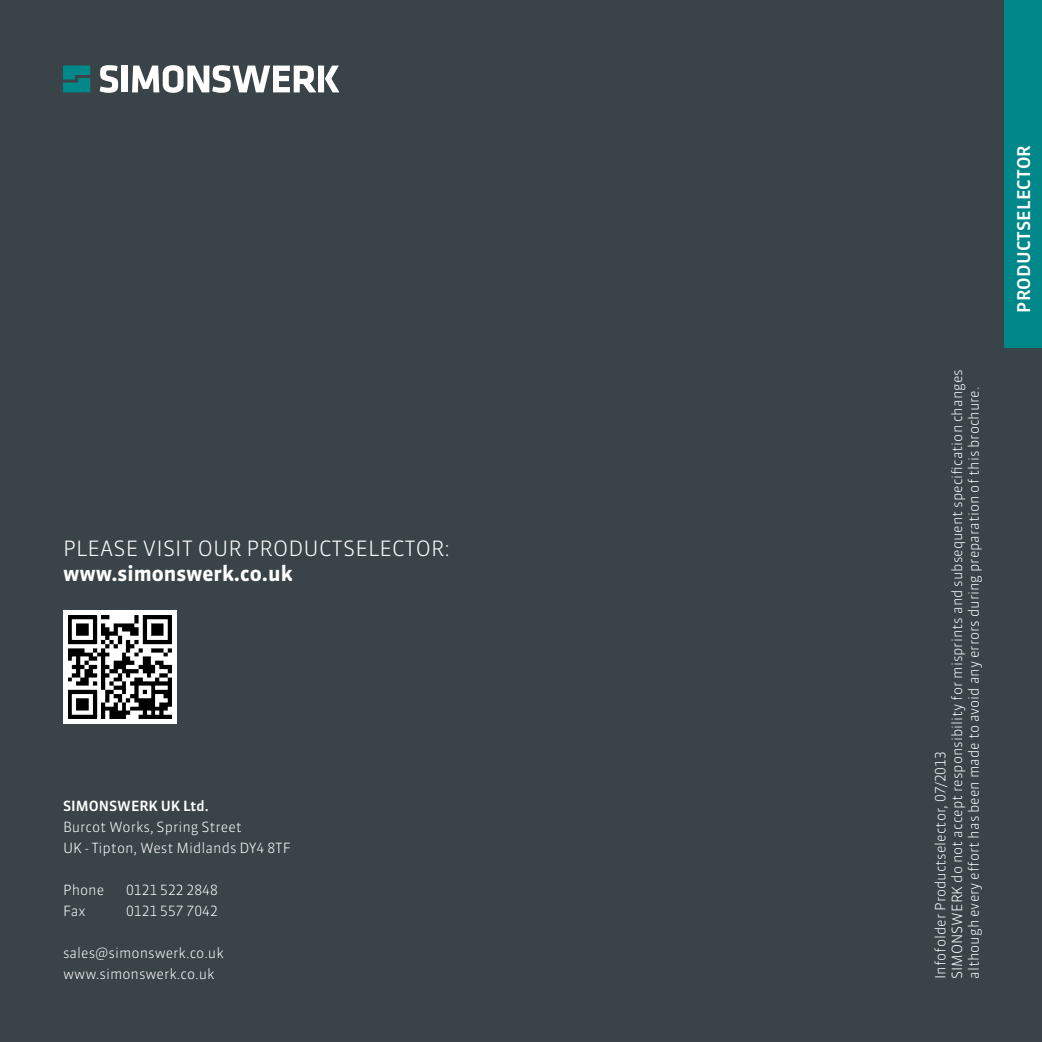
<style>
.page{position:relative;width:1042px;height:1042px;background:#3a4448}
.page>*{position:absolute;margin:0;border:0;box-sizing:border-box;transform-origin:0 0}
.t1{font:300 21px "Sanuk Pro";color:#fff}
.t2{font:700 21px "Sanuk Pro";color:#fff}
.t3{font:500 17.5px "Sanuk Pro";letter-spacing:.01em;color:#fff}
.t4{font:300 14px/16.8px "Sanuk Pro";color:#fff}
.t5{font:500 14px "Sanuk Pro";color:#fff}
</style>
<div class="page">
<div style="left:1005px;top:0;width:37px;height:347px;background:#008789"></div>
<svg style="left:63px;top:65px;width:27px;height:27px"></svg>
<svg style="left:100px;top:65px;width:18px;height:28px"></svg>
<div style="left:122px;top:66px;width:6px;height:26px;background:#fff"></div>
<svg style="left:132px;top:65px;width:207px;height:28px"></svg>
<img style="left:63px;top:610px;width:114px;height:114px">
<h1 class="t1" style="left:63px;top:534px;width:26px">Please</h1>
<h1 class="t1" style="left:143px;top:534px;width:23px">visit</h1>
<h1 class="t1" style="left:198px;top:534px;width:15px">our</h1>
<h1 class="t1" style="left:246px;top:534px;width:14px">productselector</h1>
<h1 class="t1" style="left:444px;top:534px;width:7px">:</h1>
<h1 class="t2" style="left:63px;top:558px;width:231px">www.simonswerk.co.uk</h1>
<p class="t5" style="left:63px;top:796px;width:147px">SIMONSWERK UK Ltd.</p>
<p class="t4" style="left:63px;top:816px;width:229px;line-height:21px">Burcot Works, Spring Street<br>UK - Tipton, West Midlands DY4 8TF</p>
<p class="t4" style="left:63px;top:881px;width:43px">Phone</p>
<p class="t4" style="left:126px;top:881px;width:93px">0121 522 2848</p>
<p class="t4" style="left:63px;top:902px;width:24px">Fax</p>
<p class="t4" style="left:126px;top:902px;width:93px">0121 557 7042</p>
<p class="t4" style="left:63px;top:942px;width:162px;line-height:21px">sales@simonswerk.co.uk www.simonswerk.co.uk</p>
<p class="t4" style="left:931px;top:979px;width:611px;rotate:-90deg">Infofolder Productselector, 07/2013<br>SIMONSWERK do not accept responsibility for misprints and subsequent specification changes although every effort has been made to avoid any errors during preparation of this brochure.</p>
<p class="t3" style="left:1011px;top:312px;width:169px;rotate:-90deg">PRODUCTSELECTOR</p>
</div>
